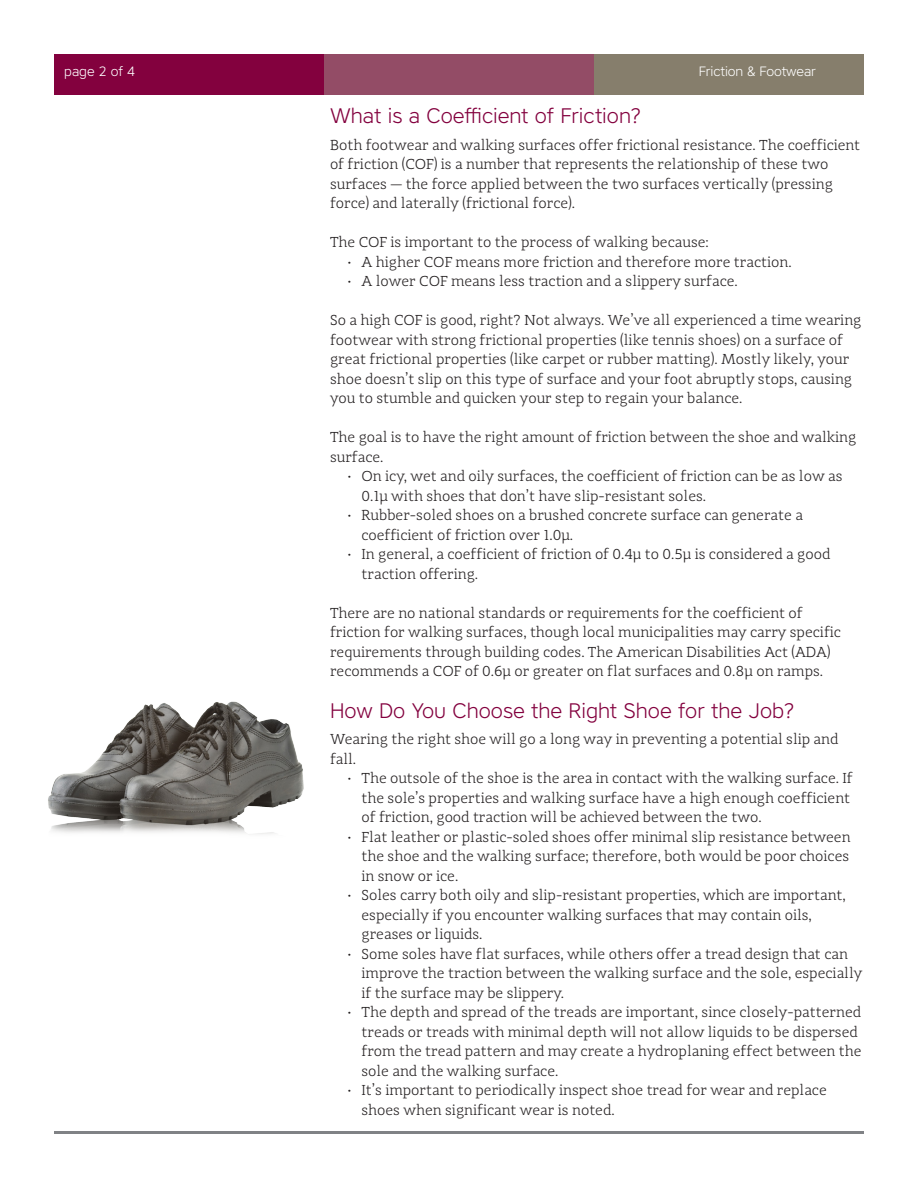
<style>
.page{position:relative;width:918px;height:1188px;background:#fff}
.page>*{position:absolute;margin:0;border:0;box-sizing:border-box;transform-origin:0 0}
.h4__Paragraph_headi{font:300 21px "Core Sans A";color:#83013e}
.p__paragraphs{font:300 15px/19.5px "Adagio Slab";color:#231f20}
.Page_Count_Heading{font:300 13.5px "Core Sans A";letter-spacing:-.01em;color:#fff}
</style>
<div class="page">
<div style="left:54px;top:54px;width:270px;height:40px;background:#83013e"></div>
<div style="left:324px;top:54px;width:270px;height:40px;background:#934c66"></div>
<div style="left:594px;top:54px;width:270px;height:40px;background:#867e6c"></div>
<hr style="left:54px;top:1131px;width:810px;height:3px;background:#808285">
<img style="left:48px;top:701px;width:256px;height:133px">
<p class="Page_Count_Heading" style="left:64px;top:62px;width:72px">page 2 of 4</p>
<p class="Page_Count_Heading" style="left:699px;top:63px;width:119px">Friction &amp; Footwear</p>
<p class="h4__Paragraph_headi" style="left:330px;top:102px;width:313px">What is a Coefficient of Friction?</p>
<p class="p__paragraphs" style="left:330px;top:135px;width:532px">Both footwear and walking surfaces offer frictional resistance. The coefficient of friction (COF) is a number that represents the relationship of these two surfaces — the force applied between the two surfaces vertically (pressing force) and laterally (frictional force).</p>
<p class="p__paragraphs" style="left:330px;top:232px;width:380px">The COF is important to the process of walking because:</p>
<p class="p__paragraphs" style="left:348px;top:252px;width:445px">• A higher COF means more friction and therefore more traction.</p>
<p class="p__paragraphs" style="left:348px;top:271px;width:391px">• A lower COF means less traction and a slippery surface.</p>
<p class="p__paragraphs" style="left:330px;top:310px;width:533px">So a high COF is good, right? Not always. We’ve all experienced a time wearing footwear with strong frictional properties (like tennis shoes) on a surface of great frictional properties (like carpet or rubber matting). Mostly likely, your shoe doesn’t slip on this type of surface and your foot abruptly stops, causing you to stumble and quicken your step to regain your balance.</p>
<p class="p__paragraphs" style="left:330px;top:427px;width:528px">The goal is to have the right amount of friction between the shoe and walking surface.</p>
<p class="p__paragraphs" style="left:362px;top:466px;width:482px;text-indent:-14px">• On icy, wet and oily surfaces, the coefficient of friction can be as low as<br>0.1µ with shoes that don’t have slip-resistant soles.</p>
<p class="p__paragraphs" style="left:362px;top:505px;width:443px;text-indent:-14px">• Rubber-soled shoes on a brushed concrete surface can generate a coefficient of friction over 1.0µ.</p>
<p class="p__paragraphs" style="left:362px;top:544px;width:470px;text-indent:-14px">• In general, a coefficient of friction of 0.4µ to 0.5µ is considered a good traction offering.</p>
<p class="p__paragraphs" style="left:330px;top:603px;width:512px">There are no national standards or requirements for the coefficient of friction for walking surfaces, though local municipalities may carry specific requirements through building codes. The American Disabilities Act (ADA) recommends a COF of 0.6µ or greater on flat surfaces and 0.8µ on ramps.</p>
<p class="h4__Paragraph_headi" style="left:330px;top:697px;width:466px">How Do You Choose the Right Shoe for the Job?</p>
<p class="p__paragraphs" style="left:330px;top:730px;width:510px">Wearing the right shoe will go a long way in preventing a potential slip and fall.</p>
<p class="p__paragraphs" style="left:362px;top:769px;width:493px;text-indent:-14px">• The outsole of the shoe is the area in contact with the walking surface. If the sole’s properties and walking surface have a high enough coefficient of friction, good traction will be achieved between the two.</p>
<p class="p__paragraphs" style="left:362px;top:827px;width:491px;text-align:justify;text-indent:-14px">• Flat leather or plastic-soled shoes offer minimal slip resistance between the shoe and the walking surface; therefore, both would be poor choices in snow or ice.</p>
<p class="p__paragraphs" style="left:362px;top:886px;width:486px;text-indent:-14px">• Soles carry both oily and slip-resistant properties, which are important, especially if you encounter walking surfaces that may contain oils, greases or liquids.</p>
<p class="p__paragraphs" style="left:362px;top:944px;width:502px;text-indent:-14px">• Some soles have flat surfaces, while others offer a tread design that can improve the traction between the walking surface and the sole, especially if the surface may be slippery.</p>
<p class="p__paragraphs" style="left:362px;top:1003px;width:502px;text-indent:-14px">• The depth and spread of the treads are important, since closely-patterned treads or treads with minimal depth will not allow liquids to be dispersed from the tread pattern and may create a hydroplaning effect between the sole and the walking surface.</p>
<p class="p__paragraphs" style="left:362px;top:1081px;width:467px;text-indent:-14px">• It’s important to periodically inspect shoe tread for wear and replace shoes when significant wear is noted.</p>
</div>
